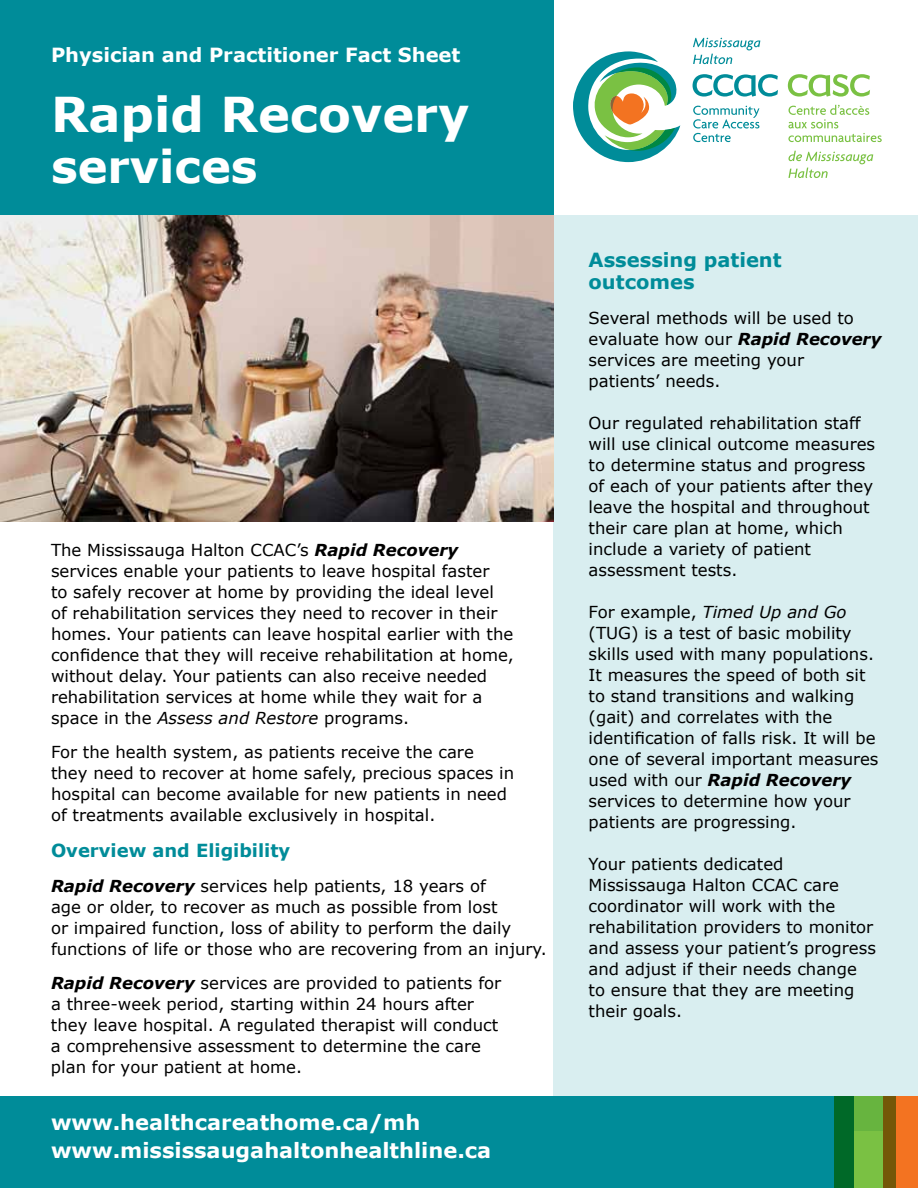
<style>
.page{position:relative;width:918px;height:1188px;background:#fff}
.page>*{position:absolute;margin:0;border:0;box-sizing:border-box;transform-origin:0 0}
.t1{font:700 48px "Verdana";color:#fff}
.t2{font:700 45px "Verdana";color:#fff}
.t3{font:700 21px/27.6px "Verdana";color:#fff}
.t4{font:700 19.5px "Verdana";color:#fff}
.t5{font:700 19.5px/22.5px "Verdana";color:#008c99}
.t6{font:700 18px "Verdana";color:#008c99}
.t7{font:16.5px/21px "Verdana";color:#000}
.s1{font-weight:700;font-style:italic}
.s2{font-style:italic}
</style>
<div class="page">
<div style="left:0;top:0;width:554px;height:215px;background:#008c99"></div>
<div style="left:554px;top:215px;width:364px;height:915px;background:#d9eef0"></div>
<svg style="left:693px;top:106px;width:66px;height:36px"></svg>
<svg style="left:788px;top:105px;width:94px;height:37px"></svg>
<svg style="left:693px;top:74px;width:85px;height:23px"></svg>
<svg style="left:788px;top:74px;width:82px;height:23px"></svg>
<svg style="left:573px;top:51px;width:107px;height:111px"></svg>
<svg style="left:693px;top:38px;width:67px;height:26px"></svg>
<svg style="left:788px;top:151px;width:85px;height:27px"></svg>
<div style="left:884px;top:1096px;width:34px;height:92px;background:#f37321"></div>
<div style="left:0;top:1096px;width:854px;height:92px;background:#008c99"></div>
<svg style="left:834px;top:1096px;width:61px;height:92px;background:#4d8c2d"></svg>
<img style="left:0;top:215px;width:554px;height:307px">
<p class="t4" style="left:51px;top:42px;width:411px">Physician and Practitioner Fact Sheet</p>
<h1 class="t1" style="left:51px;top:84px;width:420px">Rapid Recovery</h1>
<h2 class="t2" style="left:51px;top:138px;width:208px">services</h2>
<p class="t7" style="left:51px;top:539px;width:464px">The Mississauga Halton CCAC’s <span class="s1">Rapid Recovery </span>services enable your patients to leave hospital faster<br>to safely recover at home by providing the ideal level<br>of rehabilitation services they need to recover in their homes. Your patients can leave hospital earlier with the confidence that they will receive rehabilitation at home, without delay. Your patients can also receive needed rehabilitation services at home while they wait for a space in the <span class="s2">Assess and Restore</span> programs.</p>
<p class="t7" style="left:51px;top:741px;width:465px">For the health system, as patients receive the care they need to recover at home safely, precious spaces in hospital can become available for new patients in need of treatments available exclusively in hospital.</p>
<p class="t6" style="left:51px;top:839px;width:241px">Overview and Eligibility</p>
<p class="t7" style="left:51px;top:875px;width:497px"><span class="s1">Rapid Recovery</span> services help patients, 18 years of<br>age or older, to recover as much as possible from lost<br>or impaired function, loss of ability to perform the daily functions of life or those who are recovering from an injury.</p>
<p class="t7" style="left:51px;top:972px;width:452px"><span class="s1">Rapid Recovery</span> services are provided to patients for a three-week period, starting within 24 hours after they leave hospital. A regulated therapist will conduct a comprehensive assessment to determine the care plan for your patient at home.</p>
<p class="t3" style="left:51px;top:1108px;width:442px">www.healthcareathome.ca/mh www.mississaugahaltonhealthline.ca</p>
<p class="t5" style="left:589px;top:248px;width:195px">Assessing patient outcomes</p>
<p class="t7" style="left:589px;top:307px;width:295px">Several methods will be used to evaluate how our <span class="s1">Rapid Recovery </span>services are meeting your<br>patients’ needs.</p>
<p class="t7" style="left:589px;top:412px;width:288px">Our regulated rehabilitation staff will use clinical outcome measures to determine status and progress of each of your patients after they leave the hospital and throughout their care plan at home, which include a variety of patient assessment tests.</p>
<p class="t7" style="left:589px;top:601px;width:291px">For example, <span class="s2">Timed Up and Go </span>(TUG) is a test of basic mobility skills used with many populations.<br>It measures the speed of both sit to stand transitions and walking (gait) and correlates with the identification of falls risk. It will be one of several important measures used with our <span class="s1">Rapid Recovery </span>services to determine how your patients are progressing.</p>
<p class="t7" style="left:589px;top:853px;width:289px">Your patients dedicated<br>Mississauga Halton CCAC care coordinator will work with the rehabilitation providers to monitor and assess your patient’s progress and adjust if their needs change to ensure that they are meeting their goals.</p>
</div>
